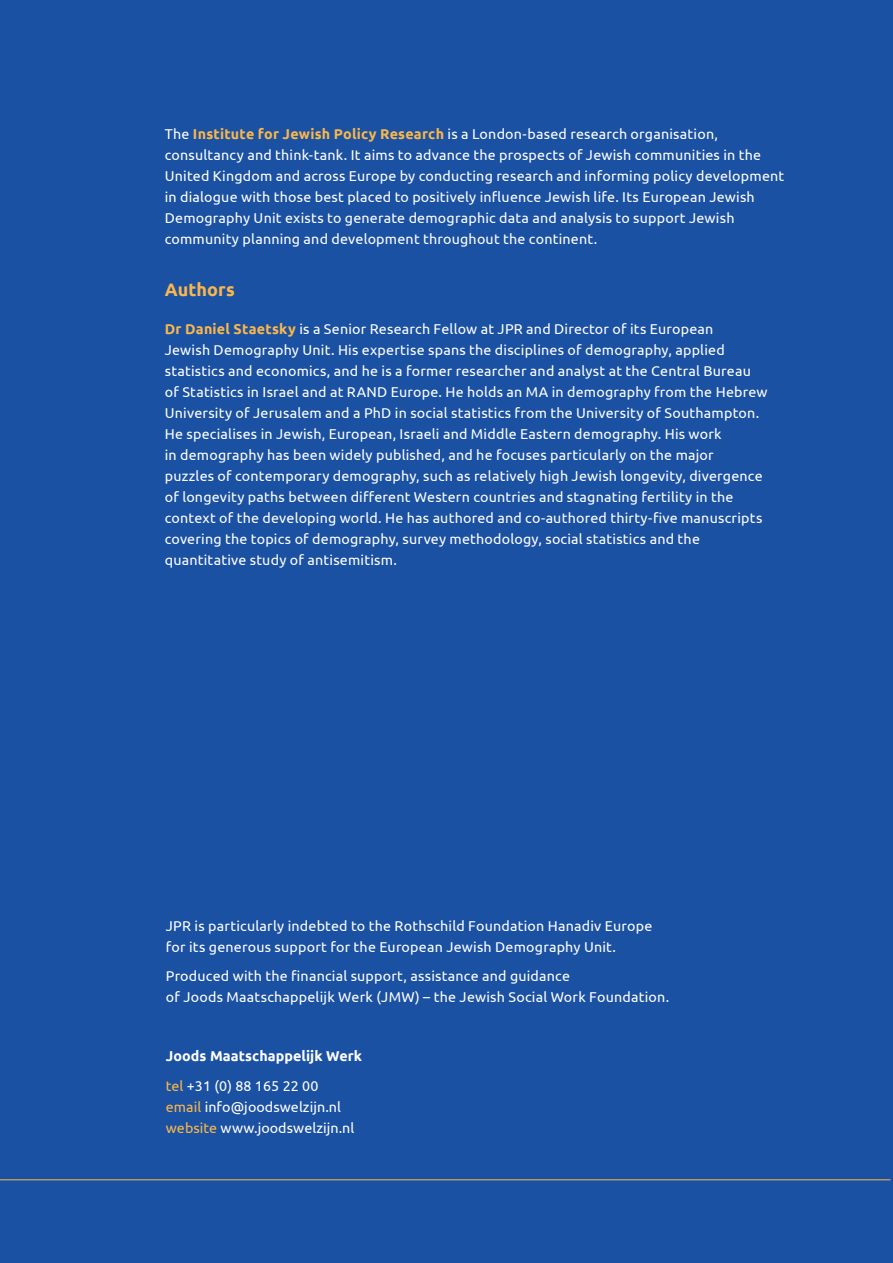
<style>
.page{position:relative;width:893px;height:1263px;background:#1b51a3}
.page>*{position:absolute;margin:0;border:0;box-sizing:border-box;transform-origin:0 0}
.Heading_2{font:700 18px "Ubuntu";letter-spacing:.005em;color:#f9b74b}
.Author_bio{font:14.25px/21px "Ubuntu";letter-spacing:.015em;color:#fff}
.Heading_3{font:14.25px/21px "Ubuntu";letter-spacing:.015em;color:#fff}
.Contact_info{font:14.25px/21px "Ubuntu";letter-spacing:.015em;color:#fff}
.Contact_info-2{font:700 14.25px "Ubuntu";letter-spacing:.005em;color:#fff}
.s1{font-weight:700;color:#f9b74b}
.s2{color:#f9b74b}
</style>
<div class="page">
<hr style="left:0;top:1179px;width:890px;height:1px;background:#f9b74b">
<p class="Heading_3" style="left:165px;top:123px;width:621px">The <span class="s1">Institute for Jewish Policy Research</span> is a London-based research organisation, consultancy and think-tank. It aims to advance the prospects of Jewish communities in the United Kingdom and across Europe by conducting research and informing policy development in dialogue with those best placed to positively influence Jewish life. Its European Jewish Demography Unit exists to generate demographic data and analysis to support Jewish community planning and development throughout the continent.</p>
<p class="Heading_2" style="left:165px;top:278px;width:72px">Authors</p>
<p class="Author_bio" style="left:165px;top:318px;width:604px"><span class="s1">Dr Daniel Staetsky</span> is a Senior Research Fellow at JPR and Director of its European<br>Jewish Demography Unit. His expertise spans the disciplines of demography, applied statistics and economics, and he is a former researcher and analyst at the Central Bureau of Statistics in Israel and at RAND Europe. He holds an MA in demography from the Hebrew University of Jerusalem and a PhD in social statistics from the University of Southampton.<br>He specialises in Jewish, European, Israeli and Middle Eastern demography. His work<br>in demography has been widely published, and he focuses particularly on the major<br>puzzles of contemporary demography, such as relatively high Jewish longevity, divergence of longevity paths between different Western countries and stagnating fertility in the context of the developing world. He has authored and co-authored thirty-five manuscripts covering the topics of demography, survey methodology, social statistics and the quantitative study of antisemitism.</p>
<p class="Heading_3" style="left:166px;top:915px;width:488px">JPR is particularly indebted to the Rothschild Foundation Hanadiv Europe for its generous support for the European Jewish Demography Unit.</p>
<p class="Contact_info" style="left:166px;top:965px;width:505px">Produced with the financial support, assistance and guidance<br>of Joods Maatschappelijk Werk (JMW) – the Jewish Social Work Foundation.</p>
<p class="Contact_info-2" style="left:166px;top:1047px;width:198px">Joods Maatschappelijk Werk</p>
<p class="Contact_info" style="left:166px;top:1075px;width:154px"><span class="s2">tel</span> +31 (0) 88 165 22 00</p>
<p class="Contact_info" style="left:166px;top:1096px;width:177px"><span class="s2">email</span> info@joodswelzijn.nl</p>
<p class="Contact_info" style="left:166px;top:1117px;width:190px"><span class="s2">website</span> www.joodswelzijn.nl</p>
</div>
